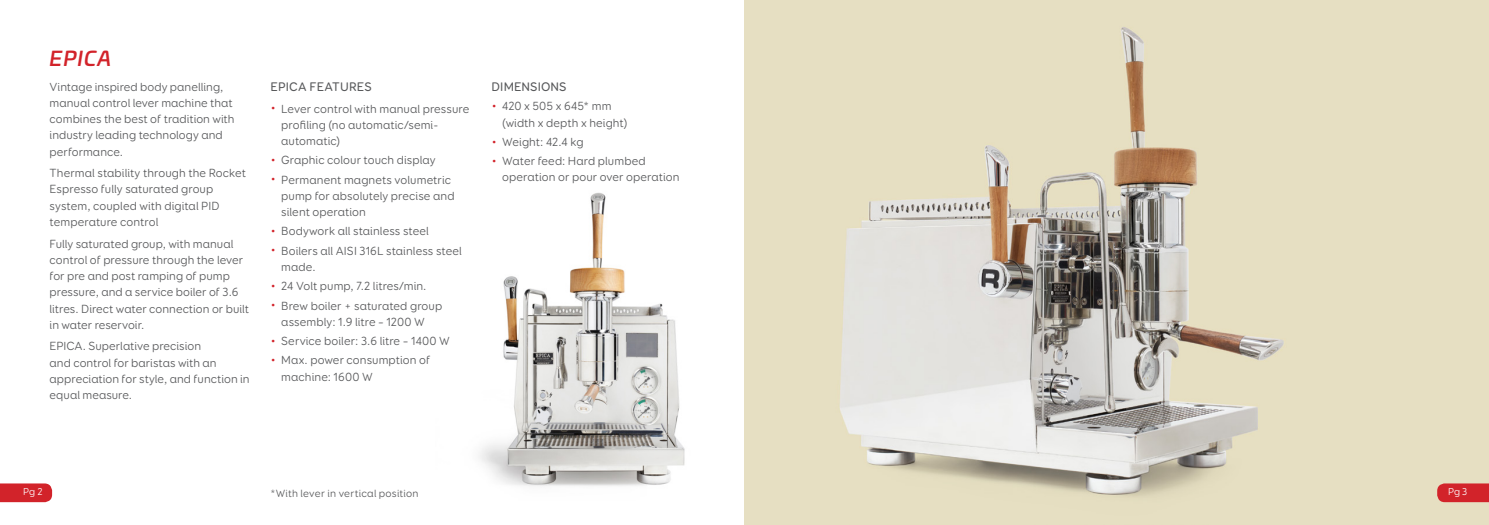
<style>
.page{position:relative;width:1489px;height:525px;background:#fff}
.page>*{position:absolute;margin:0;border:0;box-sizing:border-box;transform-origin:0 0}
.t1{font:italic 500 20px "Univia Pro";letter-spacing:.05em;color:#d2232a}
.t2{font:500 12.5px "Booster Next FY";letter-spacing:.01em;color:#58595b}
.t3{font:11.88px/16.2px "Booster Next FY";letter-spacing:.005em;color:#58595b}
.t4{font:10.62px "Booster Next FY";letter-spacing:.02em;color:#58595b}
.t5{font:10px "Booster Next FY";color:#fff}
.s1{color:#d2232a}
</style>
<div class="page">
<svg style="left:0;top:483px;width:52px;height:19px"></svg>
<img style="left:479px;top:192px;width:206px;height:294px">
<img style="left:744px;top:0;width:744px;height:524px">
<svg style="left:1436px;top:483px;width:52px;height:19px"></svg>
<h1 class="t1" style="left:50px;top:43px;width:63px">EPICA</h1>
<p class="t3" style="left:50px;top:78px;width:186px">Vintage inspired body panelling, manual control lever machine that combines the best of tradition with industry leading technology and performance.</p>
<p class="t3" style="left:50px;top:165px;width:198px">Thermal stability through the Rocket<br>Espresso fully saturated group system, coupled with digital PID temperature control</p>
<p class="t3" style="left:50px;top:235px;width:201px">Fully saturated group, with manual control of pressure through the lever for pre and post ramping of pump pressure, and a service boiler of 3.6 litres. Direct water connection or built in water reservoir.</p>
<p class="t3" style="left:50px;top:338px;width:201px">EPICA. Superlative precision<br>and control for baristas with an appreciation for style, and function in equal measure.</p>
<p class="t2" style="left:270px;top:79px;width:103px">EPICA FEATURES</p>
<p class="t3" style="left:281px;top:100px;width:190px;text-indent:-11px"><span class="s1">•</span> Lever control with manual pressure profiling (no automatic/semi&shy;automatic)</p>
<p class="t3" style="left:270px;top:152px;width:167px"><span class="s1">•</span> Graphic colour touch display</p>
<p class="t3" style="left:281px;top:171px;width:175px;text-indent:-11px"><span class="s1">•</span> Permanent magnets volumetric pump for absolutely precise and silent operation</p>
<p class="t3" style="left:270px;top:223px;width:160px"><span class="s1">•</span> Bodywork all stainless steel</p>
<p class="t3" style="left:281px;top:242px;width:182px;text-indent:-11px"><span class="s1">•</span> Boilers all AISI 316L stainless steel made.</p>
<p class="t3" style="left:270px;top:278px;width:157px"><span class="s1">•</span> 24 Volt pump, 7.2 litres/min.</p>
<p class="t3" style="left:270px;top:297px;width:173px;text-align:center"><span class="s1">•</span> Brew boiler + saturated group assembly: 1.9 litre – 1200 W</p>
<p class="t3" style="left:270px;top:333px;width:181px"><span class="s1">•</span> Service boiler: 3.6 litre – 1400 W</p>
<p class="t3" style="left:281px;top:352px;width:150px;text-indent:-11px"><span class="s1">•</span> Max. power consumption of machine: 1600 W</p>
<p class="t2" style="left:491px;top:79px;width:77px">DIMENSIONS</p>
<p class="t3" style="left:502px;top:98px;width:127px;text-indent:-11px"><span class="s1">•</span> 420 x 505 x 645* mm (width x depth x height)</p>
<p class="t3" style="left:491px;top:133px;width:93px"><span class="s1">•</span> Weight: 42.4 kg</p>
<p class="t3" style="left:502px;top:153px;width:179px;text-indent:-11px"><span class="s1">•</span> Water feed: Hard plumbed operation or pour over operation</p>
<p class="t5" style="left:23px;top:485px;width:21px">Pg 2</p>
<p class="t4" style="left:270px;top:486px;width:149px">*With lever in vertical position</p>
<p class="t5" style="left:1447px;top:485px;width:21px">Pg 3</p>
</div>
